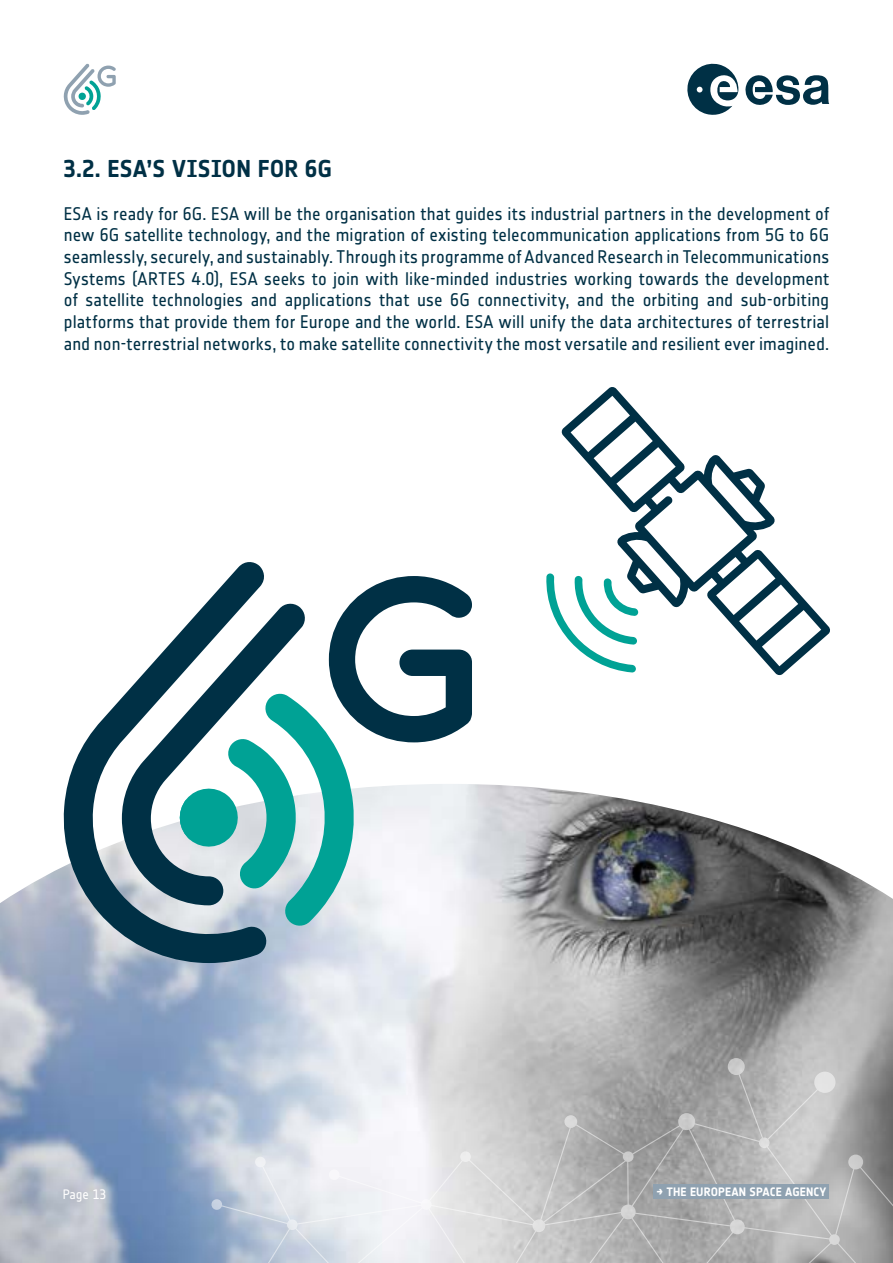
<style>
.page{position:relative;width:893px;height:1263px;background:#fff}
.page>*{position:absolute;margin:0;border:0;box-sizing:border-box;transform-origin:0 0}
.t1{font:700 24px "Notes Esa";letter-spacing:.01em;color:#003045}
.t2{font:18px/21.6px "Notes Esa";letter-spacing:.005em;color:#003045;text-align:justify}
.t3{font:13.5px "Notes Esa";letter-spacing:-.005em;color:#fff}
.t4{font:700 12px "Notes Esa";letter-spacing:.01em;color:#fff}
</style>
<div class="page">
<img style="left:0;top:784px;width:893px;height:479px">
<svg style="left:211px;top:1058px;width:682px;height:205px;background:#c2c4c7"></svg>
<svg style="left:63px;top:64px;width:53px;height:51px"></svg>
<svg style="left:745px;top:75px;width:84px;height:30px"></svg>
<svg style="left:687px;top:63px;width:51px;height:52px"></svg>
<div style="left:653px;top:1184px;width:176px;height:15px;background:#8fa1b0"></div>
<svg style="left:561px;top:387px;width:269px;height:289px"></svg>
<svg style="left:546px;top:573px;width:92px;height:100px"></svg>
<svg style="left:61px;top:562px;width:207px;height:401px"></svg>
<svg style="left:176px;top:576px;width:296px;height:351px"></svg>
<h1 class="t1" style="left:64px;top:154px;width:270px">3.2. ESA’S VISION FOR 6G</h1>
<p class="t2" style="left:64px;top:203px;width:767px">ESA is ready for 6G. ESA will be the organisation that guides its industrial partners in the development of new 6G satellite technology, and the migration of existing telecommunication applications from 5G to 6G seamlessly, securely, and sustainably. Through its programme of Advanced Research in Telecommunications Systems (ARTES 4.0), ESA seeks to join with like-minded industries working towards the development of satellite technologies and applications that use 6G connectivity, and the orbiting and sub-orbiting platforms that provide them for Europe and the world. ESA will unify the data architectures of terrestrial and non-terrestrial networks, to make satellite connectivity the most versatile and resilient ever imagined.</p>
<p class="t3" style="left:63px;top:1186px;width:45px">Page 13</p>
<p class="t4" style="left:656px;top:1185px;width:171px">→ THE EUROPEAN SPACE AGENCY</p>
</div>
